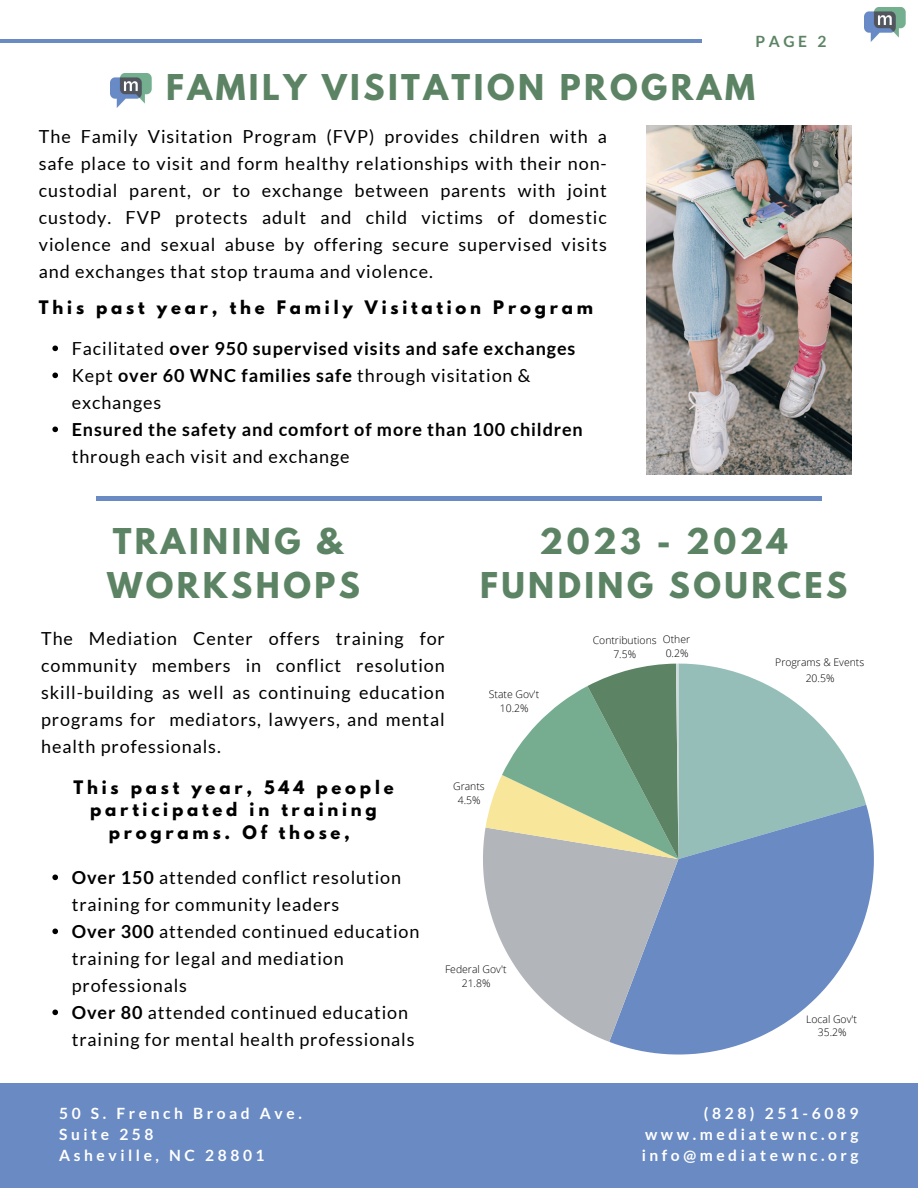
<style>
.page{position:relative;width:918px;height:1188px;background:#fff}
.page>*{position:absolute;margin:0;border:0;box-sizing:border-box;transform-origin:0 0}
.t1{font:700 31.5px/43.8px "League Spartan";letter-spacing:.11em;color:#5c8464}
.t2{font:18px/27px "Lato";letter-spacing:.05em;color:#000}
.t3{font:700 18px/27px "Lato";letter-spacing:.05em;color:#000}
.t4{font:700 16.5px/22.5px "League Spartan";letter-spacing:.23em;color:#000;text-align:center}
.t5{font:700 15.6px "Lato";letter-spacing:.23em;color:#fff}
.t6{font:700 15.6px "Lato";color:#5c8464}
.t7{font:300 10.5px/13.8px "Open Sans";color:#000;text-align:center}
.s1{font-weight:400}
.s2{font-weight:700}
</style>
<div class="page">
<div style="left:0;top:1083px;width:918px;height:105px;background:#6a8ac3"></div>
<hr style="left:0;top:40px;width:701px;height:3px;background:#6a8ac3">
<svg style="left:610px;top:805px;width:264px;height:250px"></svg>
<svg style="left:483px;top:664px;width:383px;height:378px"></svg>
<hr style="left:96px;top:497px;width:726px;height:3px;background:#6a8ac3">
<img style="left:110px;top:74px;width:42px;height:33px">
<img style="left:865px;top:8px;width:41px;height:34px">
<svg style="left:52px;top:875px;width:6px;height:5px"></svg>
<svg style="left:52px;top:929px;width:6px;height:5px"></svg>
<svg style="left:52px;top:1010px;width:6px;height:5px"></svg>
<img style="left:647px;top:126px;width:205px;height:349px">
<svg style="left:52px;top:346px;width:6px;height:5px"></svg>
<svg style="left:52px;top:373px;width:6px;height:5px"></svg>
<svg style="left:52px;top:427px;width:6px;height:5px"></svg>
<h1 class="t6" style="left:756px;top:31px;width:72px">PAGE 2</h1>
<p class="t1" style="left:166px;top:69px;width:590px">FAMILY VISITATION PROGRAM</p>
<p class="t2" style="left:39px;top:123px;width:569px;text-align:justify">The Family Visitation Program (FVP) provides children with a safe place to visit and form healthy relationships with their non&shy;custodial parent, or to exchange between parents with joint custody. FVP protects adult and child victims of domestic violence and sexual abuse by offering secure supervised visits and exchanges that stop trauma and violence.</p>
<p class="t4" style="left:39px;top:298px;width:556px">This past year, the Family Visitation Program</p>
<p class="t3" style="left:72px;top:334px;width:505px"><span class="s1">Facilitated</span> over 950 supervised visits and safe exchanges</p>
<p class="t2" style="left:72px;top:361px;width:460px">Kept <span class="s2">over 60 WNC families safe</span> through visitation &amp; exchanges</p>
<p class="t3" style="left:72px;top:415px;width:513px">Ensured the safety and comfort of more than 100 children <span class="s1">through each visit and exchange</span></p>
<p class="t1" style="left:107px;top:523px;width:254px">TRAINING &amp;<br>WORKSHOPS</p>
<p class="t1" style="left:480px;top:523px;width:369px;text-align:center">2023 - 2024<br>FUNDING SOURCES</p>
<h3 class="t2" style="left:41px;top:625px;width:405px;text-align:justify">The Mediation Center offers training for community members in conflict resolution skill-building as well as continuing education programs for mediators, lawyers, and mental health professionals.</h3>
<p class="t4" style="left:73px;top:778px;width:322px">This past year, 544 people participated in training programs. Of those,</p>
<p class="t7" style="left:489px;top:687px;width:52px">State Gov't<br>10.2%</p>
<p class="t7" style="left:453px;top:779px;width:33px">Grants<br>4.5%</p>
<p class="t7" style="left:663px;top:632px;width:29px;text-align:left">Other<br>0.2%</p>
<p class="t7" style="left:593px;top:633px;width:65px">Contributions<br>7.5%</p>
<p class="t7" style="left:775px;top:654px;width:90px;line-height:15.6px">Programs &amp; Events<br>20.5%</p>
<h2 class="t2" style="left:72px;top:863px;width:331px"><span class="s2">Over 150</span> attended conflict resolution training for community leaders</h2>
<p class="t2" style="left:72px;top:917px;width:349px"><span class="s2">Over 300</span> attended continued education training for legal and mediation professionals</p>
<p class="t2" style="left:72px;top:998px;width:344px"><span class="s2">Over 80</span> attended continued education training for mental health professionals</p>
<h2 class="t5" style="left:59px;top:1103px;width:244px">50 S. French Broad Ave.</h2>
<p class="t5" style="left:59px;top:1125px;width:96px">Suite 258</p>
<p class="t5" style="left:59px;top:1146px;width:207px">Asheville, NC 28801</p>
<p class="t7" style="left:445px;top:962px;width:63px">Federal Gov't<br>21.8%</p>
<p class="t7" style="left:806px;top:1012px;width:52px">Local Gov't<br>35.2%</p>
<h1 class="t5" style="left:704px;top:1103px;width:156px">(828) 251-6089</h1>
<h1 class="t5" style="left:645px;top:1125px;width:215px">www.mediatewnc.org</h1>
<h3 class="t5" style="left:642px;top:1146px;width:218px">info@mediatewnc.org</h3>
</div>
